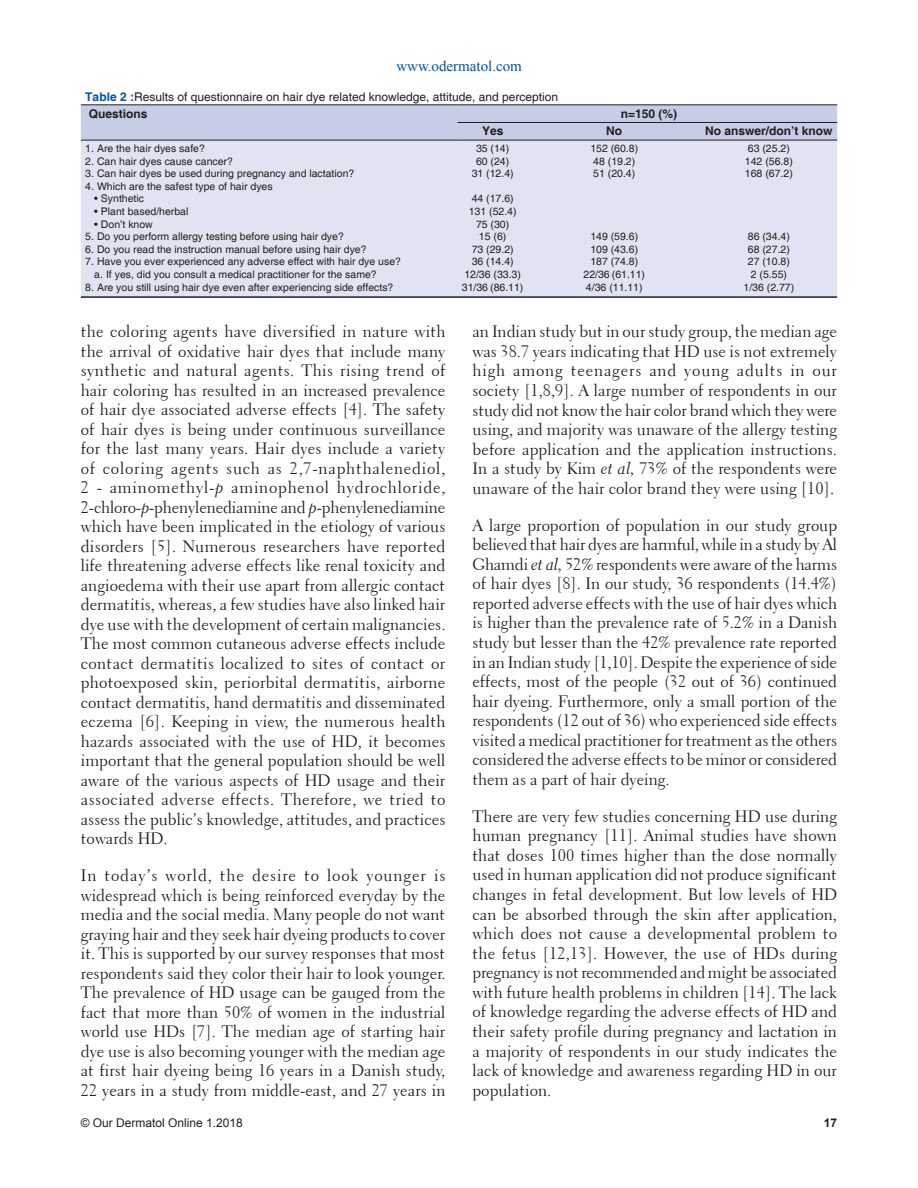
<style>
.page{position:relative;width:918px;height:1188px;background:#fff}
.page>*{position:absolute;margin:0;border:0;box-sizing:border-box;transform-origin:0 0}
.t1{font:16.5px/19.5px "Transitional 521 BT Roman A";color:#231f20;text-align:justify}
.t2{font:15px "Times New Roman";color:#0154a6}
.t3{font:12px/17.2px "Helvetica";color:#231f20}
.t4{font:700 12px "Helvetica";color:#231f20}
.t5{font:12px "Arial";color:#231f20}
.t6{font:700 12px "Arial";color:#231f20}
.t7{font:10.5px/12.6px "Helvetica";color:#231f20;text-align:center}
.s1{font-weight:700;color:#0154a6}
.s2{font-weight:700}
.s3{font-family:"Transitional 521 BT Cursive A"}
</style>
<div class="page">
<div style="left:81px;top:105px;width:756px;height:35px;background:#c7cde7"></div>
<div style="left:81px;top:141px;width:756px;height:155px;background:#e0e4f2"></div>
<hr style="left:81px;top:296px;width:620px;height:2px;background:#231f20">
<hr style="left:701px;top:296px;width:136px;height:2px;background:#231f20">
<hr style="left:457px;top:140px;width:380px;height:1px;background:#231f20">
<hr style="left:457px;top:104px;width:244px;height:1px;background:#231f20">
<hr style="left:701px;top:104px;width:136px;height:1px;background:#231f20">
<hr style="left:457px;top:122px;width:244px;height:1px;background:#231f20">
<hr style="left:701px;top:122px;width:136px;height:1px;background:#231f20">
<hr style="left:81px;top:104px;width:376px;height:1px;background:#231f20">
<hr style="left:81px;top:140px;width:325px;height:1px;background:#231f20">
<hr style="left:406px;top:140px;width:51px;height:1px;background:#231f20">
<p class="t2" style="left:396px;top:58px;width:127px">www.odermatol.com</p>
<p class="t3" style="left:85px;top:88px;width:474px"><span class="s1">Table 2 :</span>Results of questionnaire on hair dye related knowledge, attitude, and perception<br><span class="s2">Questions</span></p>
<p class="t4" style="left:621px;top:107px;width:58px">n=150 (%)</p>
<p class="t7" style="left:85px;top:142px;width:121px">1. Are the hair dyes safe?</p>
<p class="t7" style="left:85px;top:155px;width:149px">2. Can hair dyes cause cancer?</p>
<p class="t7" style="left:85px;top:167px;width:271px">3. Can hair dyes be used during pregnancy and lactation?</p>
<p class="t7" style="left:85px;top:180px;width:189px">4. Which are the safest type of hair dyes</p>
<p class="t7" style="left:94px;top:192px;width:51px">• Synthetic</p>
<p class="t7" style="left:94px;top:205px;width:96px">• Plant based/herbal</p>
<p class="t7" style="left:94px;top:218px;width:60px">• Don’t know</p>
<p class="t7" style="left:85px;top:230px;width:260px">5. Do you perform allergy testing before using hair dye?</p>
<p class="t7" style="left:85px;top:243px;width:283px">6. Do you read the instruction manual before using hair dye?</p>
<p class="t7" style="left:94px;top:255px;width:308px;text-align:left;text-indent:-9px">7. Have you ever experienced any adverse effect with hair dye use? a. If yes, did you consult a medical practitioner for the same?</p>
<p class="t7" style="left:85px;top:281px;width:310px">8. Are you still using hair dye even after experiencing side effects?</p>
<p class="t1" style="left:81px;top:322px;width:366px">the coloring agents have diversified in nature with the arrival of oxidative hair dyes that include many synthetic and natural agents. This rising trend of hair coloring has resulted in an increased prevalence of hair dye associated adverse effects [4]. The safety of hair dyes is being under continuous surveillance for the last many years. Hair dyes include a variety of coloring agents such as 2,7-naphthalenediol, 2 - aminomethyl-<span class="s3">p</span> aminophenol hydrochloride, 2-chloro-<span class="s3">p</span>-phenylenediamine and <span class="s3">p</span>-phenylenediamine which have been implicated in the etiology of various disorders [5]. Numerous researchers have reported life threatening adverse effects like renal toxicity and angioedema with their use apart from allergic contact dermatitis, whereas, a few studies have also linked hair dye use with the development of certain malignancies.<br>The most common cutaneous adverse effects include contact dermatitis localized to sites of contact or photoexposed skin, periorbital dermatitis, airborne contact dermatitis, hand dermatitis and disseminated eczema [6]. Keeping in view, the numerous health hazards associated with the use of HD, it becomes important that the general population should be well aware of the various aspects of HD usage and their associated adverse effects. Therefore, we tried to assess the public’s knowledge, attitudes, and practices towards HD.</p>
<p class="t1" style="left:81px;top:866px;width:366px">In today’s world, the desire to look younger is widespread which is being reinforced everyday by the media and the social media. Many people do not want graying hair and they seek hair dyeing products to cover it. This is supported by our survey responses that most respondents said they color their hair to look younger.<br>The prevalence of HD usage can be gauged from the fact that more than 50% of women in the industrial world use HDs [7]. The median age of starting hair dye use is also becoming younger with the median age at first hair dyeing being 16 years in a Danish study, 22 years in a study from middle-east, and 27 years in</p>
<p class="t4" style="left:482px;top:124px;width:23px">Yes</p>
<p class="t4" style="left:606px;top:124px;width:17px">No</p>
<p class="t4" style="left:705px;top:124px;width:129px">No answer/don’t know</p>
<p class="t7" style="left:472px;top:142px;width:44px">35 (14)<br>60 (24)<br>31 (12.4)</p>
<p class="t7" style="left:462px;top:192px;width:63px">44 (17.6)<br>131 (52.4)<br>75 (30)<br>15 (6)<br>73 (29.2)<br>36 (14.4)<br>12/36 (33.3)<br>31/36 (86.11)</p>
<p class="t7" style="left:590px;top:142px;width:49px;text-align:left">152 (60.8)<br>48 (19.2)<br>51 (20.4)</p>
<p class="t7" style="left:584px;top:230px;width:63px">149 (59.6)<br>109 (43.6)<br>187 (74.8)<br>22/36 (61.11)<br>4/36 (11.11)</p>
<p class="t7" style="left:745px;top:142px;width:49px;text-align:left">63 (25.2)<br>142 (56.8)<br>168 (67.2)</p>
<p class="t7" style="left:744px;top:230px;width:52px">86 (34.4)<br>68 (27.2)<br>27 (10.8)<br>2 (5.55)<br>1/36 (2.77)</p>
<p class="t1" style="left:472px;top:322px;width:366px">an Indian study but in our study group, the median age was 38.7 years indicating that HD use is not extremely high among teenagers and young adults in our society [1,8,9]. A large number of respondents in our study did not know the hair color brand which they were using, and majority was unaware of the allergy testing before application and the application instructions.<br>In a study by Kim <span class="s3">et al,</span> 73% of the respondents were unaware of the hair color brand they were using [10].</p>
<p class="t1" style="left:472px;top:515px;width:366px">A large proportion of population in our study group believed that hair dyes are harmful, while in a study by Al Ghamdi <span class="s3">et al,</span> 52% respondents were aware of the harms of hair dyes [8]. In our study, 36 respondents (14.4%) reported adverse effects with the use of hair dyes which is higher than the prevalence rate of 5.2% in a Danish study but lesser than the 42% prevalence rate reported in an Indian study [1,10]. Despite the experience of side effects, most of the people (32 out of 36) continued hair dyeing. Furthermore, only a small portion of the respondents (12 out of 36) who experienced side effects visited a medical practitioner for treatment as the others considered the adverse effects to be minor or considered them as a part of hair dyeing.</p>
<p class="t1" style="left:473px;top:806px;width:366px">There are very few studies concerning HD use during human pregnancy [11]. Animal studies have shown that doses 100 times higher than the dose normally used in human application did not produce significant changes in fetal development. But low levels of HD can be absorbed through the skin after application, which does not cause a developmental problem to the fetus [12,13]. However, the use of HDs during pregnancy is not recommended and might be associated with future health problems in children [14]. The lack of knowledge regarding the adverse effects of HD and their safety profile during pregnancy and lactation in a majority of respondents in our study indicates the lack of knowledge and awareness regarding HD in our population.</p>
<p class="t5" style="left:81px;top:1116px;width:164px">© Our Dermatol Online 1.2018</p>
<p class="t6" style="left:824px;top:1116px;width:15px">17</p>
</div>
